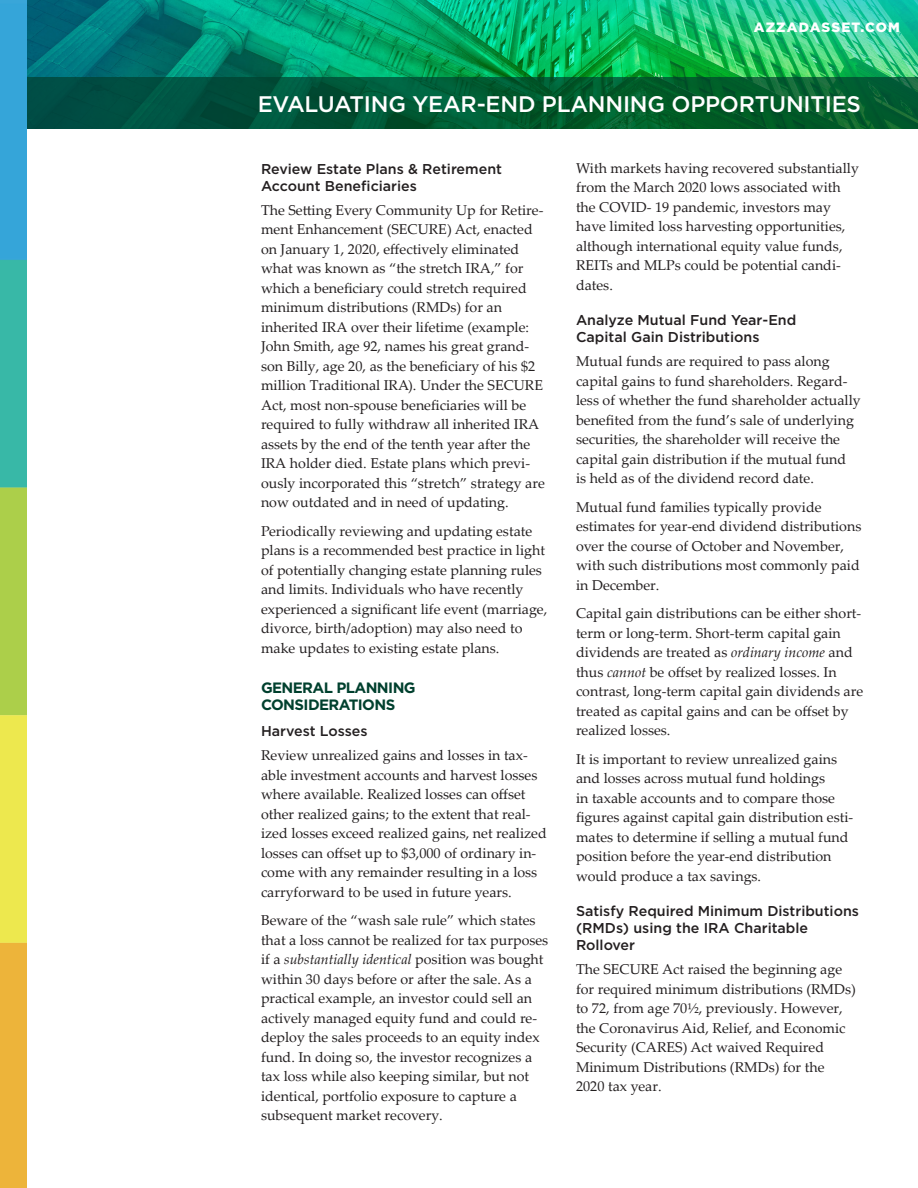
<style>
.page{position:relative;width:918px;height:1188px;background:#fff}
.page>*{position:absolute;margin:0;border:0;box-sizing:border-box;transform-origin:0 0}
.body_bold{font:500 22.5px "Gotham";letter-spacing:-.01em;color:#fff}
.Header_1{font:700 15px/17.2px "Gotham";letter-spacing:-.04em;color:#00402e}
.Body_text{font:14.25px/19.5px "Palatino Linotype";color:#231f20}
.Header_2{font:500 14.25px/17.2px "Gotham";color:#231f20}
.Header_2-2{font:900 13.5px "Gotham";letter-spacing:.09em;color:#fff}
.s1{font-style:italic}
</style>
<div class="page">
<img style="left:26px;top:0;width:892px;height:77px">
<svg style="left:26px;top:77px;width:892px;height:52px;background:#015834"></svg>
<img style="left:0;top:0;width:26px;height:1188px">
<p class="Header_2-2" style="left:754px;top:18px;width:148px">AZZADASSET.COM</p>
<p class="body_bold" style="left:258px;top:90px;width:605px">EVALUATING YEAR-END PLANNING OPPORTUNITIES</p>
<p class="Header_2" style="left:261px;top:160px;width:243px">Review Estate Plans &amp; Retirement<br>Account Beneficiaries</p>
<p class="Body_text" style="left:261px;top:200px;width:285px">The Setting Every Community Up for Retire&shy;ment Enhancement (SECURE) Act, enacted on January 1, 2020, effectively eliminated what was known as “the stretch IRA,” for which a beneficiary could stretch required minimum distributions (RMDs) for an inherited IRA over their lifetime (example:<br>John Smith, age 92, names his great grand&shy;son Billy, age 20, as the beneficiary of his $2 million Traditional IRA). Under the SECURE Act, most non-spouse beneficiaries will be required to fully withdraw all inherited IRA assets by the end of the tenth year after the IRA holder died. Estate plans which previ&shy;ously incorporated this “stretch” strategy are now outdated and in need of updating.</p>
<p class="Body_text" style="left:261px;top:521px;width:288px">Periodically reviewing and updating estate plans is a recommended best practice in light of potentially changing estate planning rules and limits. Individuals who have recently experienced a significant life event (marriage, divorce, birth/adoption) may also need to make updates to existing estate plans.</p>
<p class="Header_1" style="left:261px;top:679px;width:156px">GENERAL PLANNING<br>CONSIDERATIONS</p>
<p class="Header_2" style="left:261px;top:722px;width:108px">Harvest Losses</p>
<p class="Body_text" style="left:261px;top:745px;width:287px">Review unrealized gains and losses in tax&shy;able investment accounts and harvest losses where available. Realized losses can offset other realized gains; to the extent that real&shy;ized losses exceed realized gains, net realized losses can offset up to $3,000 of ordinary in&shy;come with any remainder resulting in a loss carryforward to be used in future years.</p>
<p class="Body_text" style="left:261px;top:910px;width:289px">Beware of the “wash sale rule” which states that a loss cannot be realized for tax purposes if a <span class="s1">substantially identical</span> position was bought within 30 days before or after the sale. As a practical example, an investor could sell an actively managed equity fund and could re&shy;deploy the sales proceeds to an equity index fund. In doing so, the investor recognizes a tax loss while also keeping similar, but not identical, portfolio exposure to capture a subsequent market recovery.</p>
<p class="Body_text" style="left:576px;top:158px;width:284px">With markets having recovered substantially from the March 2020 lows associated with the COVID- 19 pandemic, investors may have limited loss harvesting opportunities, although international equity value funds, REITs and MLPs could be potential candi&shy;dates.</p>
<p class="Header_2" style="left:576px;top:311px;width:222px">Analyze Mutual Fund Year-End<br>Capital Gain Distributions</p>
<p class="Body_text" style="left:576px;top:351px;width:286px">Mutual funds are required to pass along capital gains to fund shareholders. Regard&shy;less of whether the fund shareholder actually benefited from the fund’s sale of underlying securities, the shareholder will receive the capital gain distribution if the mutual fund<br>is held as of the dividend record date.</p>
<p class="Body_text" style="left:576px;top:497px;width:287px">Mutual fund families typically provide estimates for year-end dividend distributions over the course of October and November, with such distributions most commonly paid in December.</p>
<p class="Body_text" style="left:576px;top:603px;width:289px">Capital gain distributions can be either short&shy;term or long-term. Short-term capital gain dividends are treated as <span class="s1">ordinary income</span> and thus <span class="s1">cannot</span> be offset by realized losses. In contrast, long-term capital gain dividends are treated as capital gains and can be offset by realized losses.</p>
<p class="Body_text" style="left:576px;top:749px;width:279px">It is important to review unrealized gains and losses across mutual fund holdings<br>in taxable accounts and to compare those figures against capital gain distribution esti&shy;mates to determine if selling a mutual fund position before the year-end distribution would produce a tax savings.</p>
<p class="Header_2" style="left:576px;top:902px;width:285px">Satisfy Required Minimum Distributions (RMDs) using the IRA Charitable<br>Rollover</p>
<p class="Body_text" style="left:576px;top:959px;width:281px">The SECURE Act raised the beginning age for required minimum distributions (RMDs) to 72, from age 70½, previously. However, the Coronavirus Aid, Relief, and Economic Security (CARES) Act waived Required Minimum Distributions (RMDs) for the 2020 tax year.</p>
</div>
